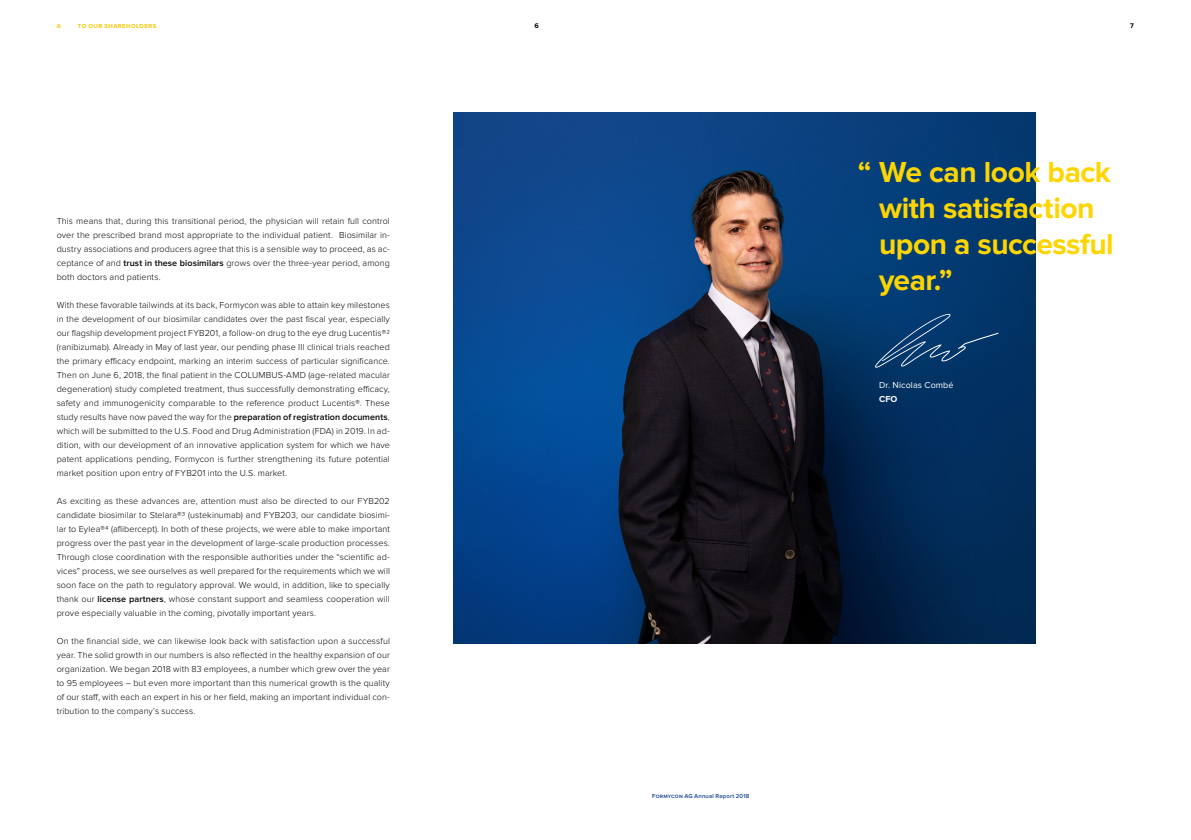
<style>
.page{position:relative;width:1191px;height:840px;background:#fff}
.page>*{position:absolute;margin:0;border:0;box-sizing:border-box;transform-origin:0 0}
.t1{font:700 30px/36px "Proxima Nova";letter-spacing:-.02em;color:#ffd500}
.t2{font:300 9px/14px "Proxima Nova";letter-spacing:.01em;color:#000;text-align:justify}
.t3{font:9px "Proxima Nova";letter-spacing:.015em;color:#fff}
.t4{font:700 9px "Proxima Nova";color:#fff}
.t5{font:700 7px "Proxima Nova";color:#000}
.t6{font:600 6px "Proxima Nova";letter-spacing:.025em;color:#164194}
.t7{font:700 6px "Proxima Nova";letter-spacing:.075em;color:#f6c900}
.s1{font-weight:600}
</style>
<div class="page">
<img style="left:454px;top:112px;width:581px;height:532px">
<img style="left:872px;top:306px;width:136px;height:71px">
<p class="t7" style="left:57px;top:23px;width:6px">A</p>
<p class="t7" style="left:78px;top:23px;width:80px">TO OUR SHAREHOLDERS</p>
<p class="t2" style="left:57px;top:214px;width:335px">This means that, during this transitional period, the physician will retain full control over the prescribed brand most appropriate to the individual patient. Biosimilar in&shy;dustry associations and producers agree that this is a sensible way to proceed, as ac&shy;ceptance of and <span class="s1">trust in these biosimilars</span> grows over the three-year period, among both doctors and patients.</p>
<p class="t2" style="left:57px;top:298px;width:335px">With these favorable tailwinds at its back, Formycon was able to attain key milestones in the development of our biosimilar candidates over the past fiscal year, especially our flagship development project FYB201, a follow-on drug to the eye drug Lucentis®2 (ranibizumab). Already in May of last year, our pending phase III clinical trials reached the primary efficacy endpoint, marking an interim success of particular significance.<br>Then on June 6, 2018, the final patient in the COLUMBUS-AMD (age-related macular degeneration) study completed treatment, thus successfully demonstrating efficacy, safety and immunogenicity comparable to the reference product Lucentis®. These study results have now paved the way for the <span class="s1">preparation of registration documents</span>, which will be submitted to the U.S. Food and Drug Administration (FDA) in 2019. In ad&shy;dition, with our development of an innovative application system for which we have patent applications pending, Formycon is further strengthening its future potential market position upon entry of FYB201 into the U.S. market.</p>
<p class="t2" style="left:57px;top:494px;width:335px">As exciting as these advances are, attention must also be directed to our FYB202 candidate biosimilar to Stelara®3 (ustekinumab) and FYB203, our candidate biosimi&shy;lar to Eylea®4 (aflibercept). In both of these projects, we were able to make important progress over the past year in the development of large-scale production processes.<br>Through close coordination with the responsible authorities under the “scientific ad&shy;vices” process, we see ourselves as well prepared for the requirements which we will soon face on the path to regulatory approval. We would, in addition, like to specially thank our <span class="s1">license partners</span>, whose constant support and seamless cooperation will prove especially valuable in the coming, pivotally important years.</p>
<p class="t2" style="left:57px;top:634px;width:335px">On the financial side, we can likewise look back with satisfaction upon a successful year. The solid growth in our numbers is also reflected in the healthy expansion of our organization. We began 2018 with 83 employees, a number which grew over the year to 95 employees – but even more important than this numerical growth is the quality of our staff, with each an expert in his or her field, making an important individual con&shy;tribution to the company’s success.</p>
<p class="t5" style="left:534px;top:22px;width:6px">6</p>
<p class="t5" style="left:1129px;top:22px;width:6px">7</p>
<h1 class="t1" style="left:879px;top:155px;width:236px;text-indent:-21px">“ We can look back with satisfaction upon a successful year.”</h1>
<p class="t3" style="left:879px;top:381px;width:76px">Dr. Nicolas Combé</p>
<p class="t4" style="left:879px;top:395px;width:20px">CFO</p>
<p class="t6" style="left:652px;top:793px;width:99px">Formycon AG Annual Report 2018</p>
</div>
